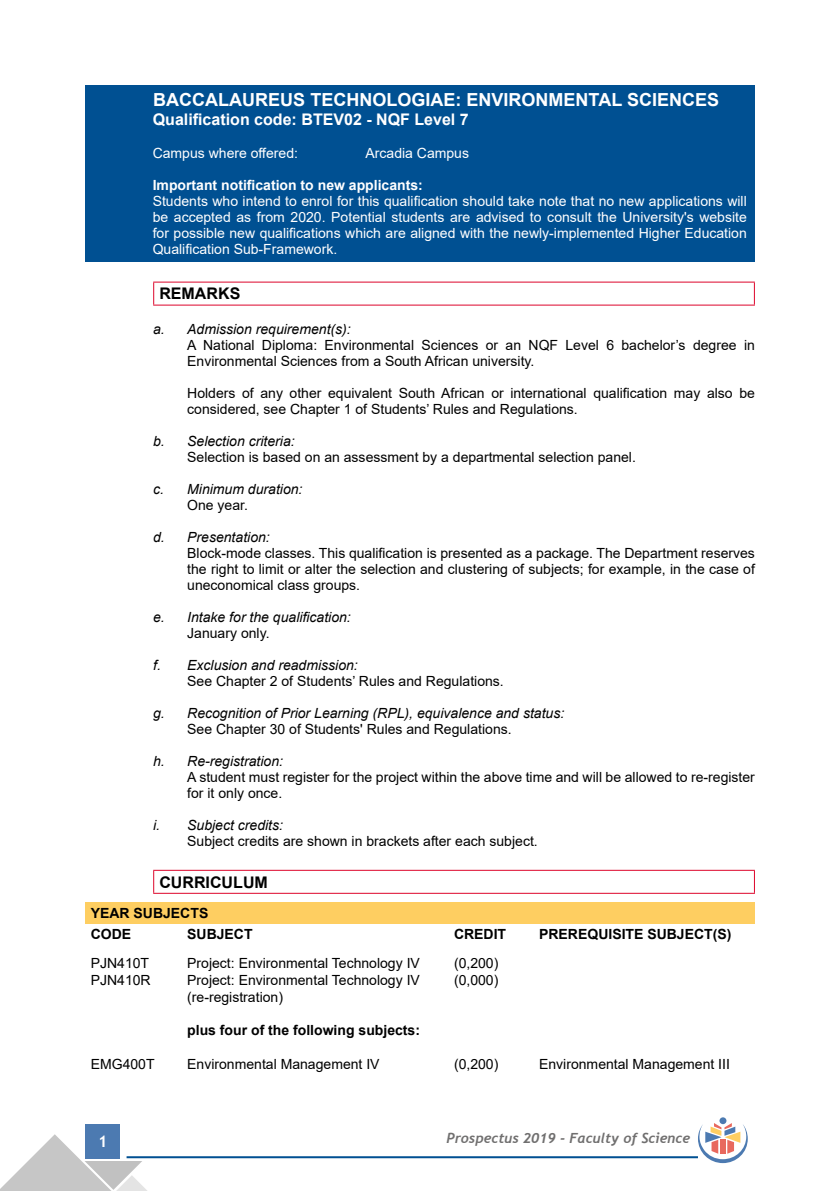
<style>
.page{position:relative;width:840px;height:1191px;background:#fff}
.page>*{position:absolute;margin:0;border:0;box-sizing:border-box;transform-origin:0 0}
.t1{font:700 18px "Arial";color:#fff}
.t2{font:700 16px "Arial";color:#fff}
.t3{font:700 16px "Arial";color:#000}
.t4{font:700 16px "Trebuchet MS";color:#fff}
.t5{font:14px/16px "Arial";color:#000}
.t6{font:14px/16px "Arial";color:#fff;text-align:justify}
.t7{font:italic 14px "Arial";color:#000}
.t8{font:700 14px/21.6px "Arial";color:#000}
.t9{font:700 14px "Arial";color:#fff}
.t10{font:italic 700 14px "Trebuchet";color:#706f6f}
</style>
<div class="page">
<div style="left:86px;top:1124px;width:34px;height:34px;background:#4c7ab1"></div>
<hr style="left:126px;top:1156px;width:571px;height:2px;background:#005092">
<svg style="left:0;top:1134px;width:148px;height:57px"></svg>
<div style="left:719px;top:1117px;width:7px;height:7px;background:#4c7ab1;border-radius:50%"></div>
<svg style="left:697px;top:1123px;width:50px;height:40px"></svg>
<div style="left:85px;top:85px;width:669px;height:177px;background:#005092"></div>
<hr style="left:153px;top:282px;width:601px;height:1px;background:#dd052b">
<svg style="left:153px;top:283px;width:1px;height:21px"></svg>
<svg style="left:753px;top:283px;width:1px;height:21px"></svg>
<hr style="left:153px;top:304px;width:601px;height:1px;background:#dd052b">
<hr style="left:153px;top:869px;width:601px;height:1px;background:#dd052b">
<svg style="left:153px;top:870px;width:1px;height:22px"></svg>
<svg style="left:753px;top:870px;width:1px;height:22px"></svg>
<hr style="left:153px;top:892px;width:601px;height:1px;background:#dd052b">
<div style="left:85px;top:901px;width:669px;height:22px;background:#fece61"></div>
<p class="t1" style="left:153px;top:87px;width:567px">BACCALAUREUS TECHNOLOGIAE: ENVIRONMENTAL SCIENCES</p>
<p class="t2" style="left:153px;top:109px;width:317px">Qualification code: BTEV02 - NQF Level 7</p>
<p class="t6" style="left:153px;top:145px;width:147px">Campus where offered:</p>
<p class="t6" style="left:365px;top:145px;width:105px">Arcadia Campus</p>
<p class="t9" style="left:153px;top:175px;width:271px">Important notification to new applicants:</p>
<p class="t6" style="left:153px;top:193px;width:595px">Students who intend to enrol for this qualification should take note that no new applications will be accepted as from 2020. Potential students are advised to consult the University's website for possible new qualifications which are aligned with the newly-implemented Higher Education Qualification Sub-Framework.</p>
<p class="t3" style="left:159px;top:282px;width:82px">REMARKS</p>
<p class="t7" style="left:153px;top:320px;width:199px">a. Admission requirement(s):</p>
<p class="t5" style="left:187px;top:336px;width:569px">A National Diploma: Environmental Sciences or an NQF Level 6 bachelor’s degree in<br>Environmental Sciences from a South African university.</p>
<p class="t5" style="left:187px;top:384px;width:569px">Holders of any other equivalent South African or international qualification may also be considered, see Chapter 1 of Students’ Rules and Regulations.</p>
<p class="t7" style="left:153px;top:432px;width:143px">b. Selection criteria:</p>
<p class="t5" style="left:187px;top:449px;width:450px">Selection is based on an assessment by a departmental selection panel.</p>
<p class="t7" style="left:153px;top:480px;width:151px">c. Minimum duration:</p>
<p class="t5" style="left:187px;top:497px;width:62px">One year.</p>
<p class="t7" style="left:153px;top:528px;width:118px">d. Presentation:</p>
<p class="t5" style="left:187px;top:545px;width:569px;text-align:justify">Block-mode classes. This qualification is presented as a package. The Department reserves the right to limit or alter the selection and clustering of subjects; for example, in the case of uneconomical class groups.</p>
<p class="t7" style="left:153px;top:608px;width:199px">e. Intake for the qualification:</p>
<p class="t5" style="left:187px;top:625px;width:84px">January only.</p>
<p class="t7" style="left:153px;top:656px;width:206px">f. Exclusion and readmission:</p>
<p class="t5" style="left:187px;top:673px;width:318px">See Chapter 2 of Students’ Rules and Regulations.</p>
<p class="t7" style="left:153px;top:704px;width:412px">g. Recognition of Prior Learning (RPL), equivalence and status:</p>
<p class="t5" style="left:187px;top:721px;width:326px">See Chapter 30 of Students' Rules and Regulations.</p>
<p class="t7" style="left:153px;top:752px;width:131px">h. Re-registration:</p>
<p class="t5" style="left:187px;top:769px;width:569px">A student must register for the project within the above time and will be allowed to re-register for it only once.</p>
<p class="t7" style="left:153px;top:816px;width:131px">i. Subject credits:</p>
<p class="t5" style="left:187px;top:833px;width:352px">Subject credits are shown in brackets after each subject.</p>
<p class="t3" style="left:159px;top:870px;width:110px">CURRICULUM</p>
<p class="t8" style="left:91px;top:902px;width:119px">YEAR SUBJECTS<br>CODE</p>
<p class="t8" style="left:187px;top:923px;width:67px">SUBJECT</p>
<p class="t8" style="left:454px;top:923px;width:54px">CREDIT</p>
<p class="t8" style="left:539px;top:923px;width:194px">PREREQUISITE SUBJECT(S)</p>
<p class="t5" style="left:91px;top:955px;width:60px">PJN410T</p>
<p class="t5" style="left:187px;top:955px;width:234px">Project: Environmental Technology IV</p>
<p class="t5" style="left:454px;top:955px;width:46px">(0,200)</p>
<p class="t5" style="left:91px;top:972px;width:61px">PJN410R</p>
<p class="t5" style="left:187px;top:972px;width:234px">Project: Environmental Technology IV</p>
<p class="t5" style="left:454px;top:972px;width:46px">(0,000)</p>
<p class="t5" style="left:187px;top:988px;width:97px">(re-registration)</p>
<p class="t8" style="left:187px;top:1019px;width:234px">plus four of the following subjects:</p>
<p class="t5" style="left:91px;top:1056px;width:65px">EMG400T</p>
<p class="t5" style="left:187px;top:1056px;width:194px">Environmental Management IV</p>
<p class="t5" style="left:454px;top:1056px;width:46px">(0,200)</p>
<p class="t5" style="left:539px;top:1056px;width:192px">Environmental Management III</p>
<p class="t4" style="left:98px;top:1131px;width:11px">1</p>
<p class="t10" style="left:446px;top:1129px;width:245px">Prospectus 2019 - Faculty of Science</p>
</div>
